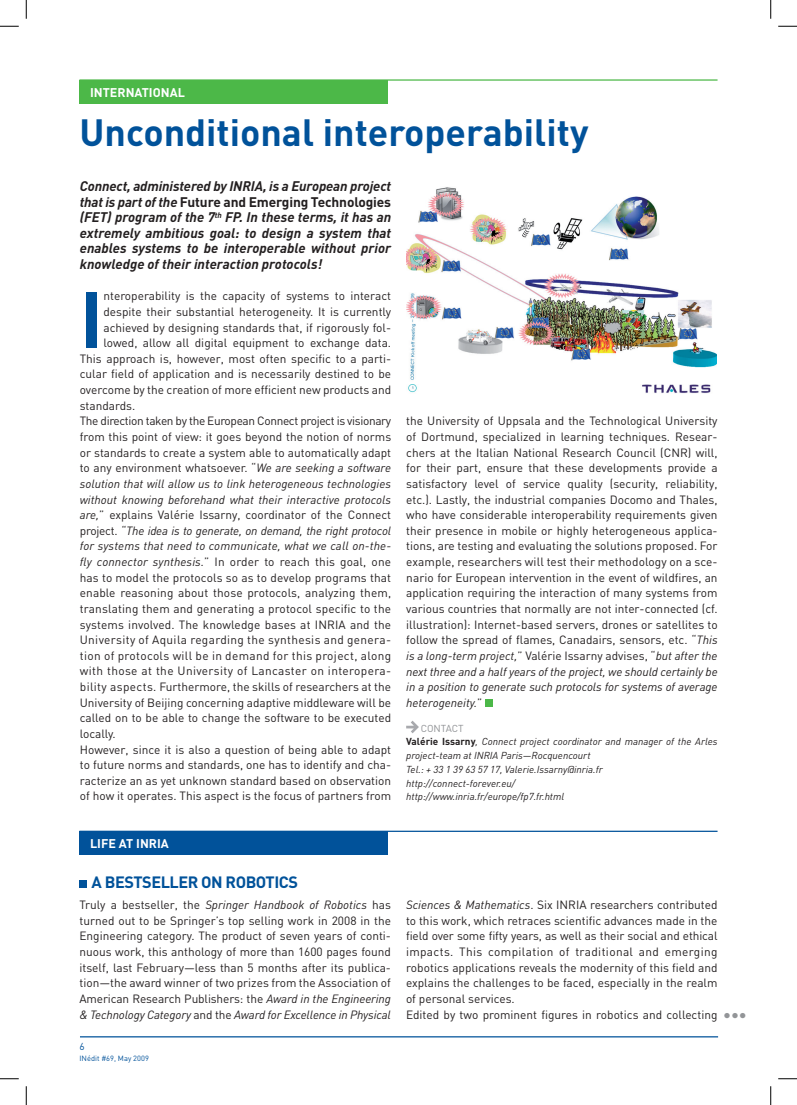
<style>
.page{position:relative;width:797px;height:1105px;background:#fff}
.page>*{position:absolute;margin:0;border:0;box-sizing:border-box;transform-origin:0 0}
.t1{font:700 77.75px "DIN";color:#01529a}
.t2{font:700 37.5px "DIN";color:#01529a}
.t3{font:700 16.25px "DIN";letter-spacing:-.03em;color:#01529a}
.t4{font:16.25px "DIN";color:#939598}
.t5{font:italic 700 13.75px/15.6px "DIN";color:#231f20;text-align:justify}
.t6{font:700 12.5px "DIN";color:#fff}
.t7{font:11.88px/15.6px "DIN";color:#231f20;text-align:justify}
.t8{font:italic 11.88px "DIN";color:#231f20}
.t9{font:11.88px "DIN";letter-spacing:.03em;color:#231f20}
.t10{font:11.88px "DIN";letter-spacing:-.03em;color:#231f20}
.t11{font:italic 11.88px "DIN";letter-spacing:-.02em;color:#231f20}
.t12{font:italic 10px/13.8px "DIN";color:#231f20}
.t13{font:10px "DIN";color:#919396}
.t14{font:10px "DIN";color:#01529a}
.t15{font:7.5px "DIN";color:#01529a}
.s1{font-style:normal}
.s2{font-style:italic}
.s3{font-style:normal;color:#919396}
.s4{font-weight:700;font-style:normal}
</style>
<div class="page">
<hr style="left:80px;top:1036px;width:638px;height:1px;background:#01529a">
<div style="left:79px;top:80px;width:309px;height:24px;background:#4cb848"></div>
<hr style="left:79px;top:79px;width:638px;height:2px;background:#4cb848">
<div style="left:485px;top:699px;width:8px;height:8px;background:#4cb848"></div>
<svg style="left:406px;top:721px;width:13px;height:12px"></svg>
<div style="left:79px;top:831px;width:309px;height:24px;background:#01529a"></div>
<hr style="left:79px;top:831px;width:638px;height:1px;background:#01529a">
<div style="left:79px;top:880px;width:8px;height:8px;background:#01529a"></div>
<img style="left:406px;top:187px;width:310px;height:206px">
<svg style="left:0;top:25px;width:19px;height:2px"></svg>
<svg style="left:778px;top:25px;width:19px;height:2px"></svg>
<svg style="left:0;top:1078px;width:19px;height:1px"></svg>
<svg style="left:778px;top:1078px;width:19px;height:1px"></svg>
<svg style="left:25px;top:0;width:2px;height:19px"></svg>
<svg style="left:25px;top:1086px;width:2px;height:19px"></svg>
<svg style="left:770px;top:0;width:1px;height:19px"></svg>
<svg style="left:770px;top:1086px;width:1px;height:19px"></svg>
<p class="t6" style="left:90px;top:84px;width:95px">INTERNATIONAL</p>
<h2 class="t2" style="left:79px;top:108px;width:510px">Unconditional interoperability</h2>
<p class="t5" style="left:80px;top:178px;width:313px">Connect, administered by INRIA, is a European project that is part of the <span class="s1">Future and Emerging Technologies </span>(FET) program of the 7<sup>th</sup> FP. In these terms, it has an extremely ambitious goal: to design a system that enables systems to be interoperable without prior knowledge of their interaction protocols!</p>
<h1 class="t1" style="left:80px;top:268px;width:25px">I</h1>
<p class="t7" style="left:103px;top:288px;width:289px">nteroperability is the capacity of systems to interact</p>
<p class="t7" style="left:103px;top:304px;width:289px">despite their substantial heterogeneity. It is currently</p>
<p class="t7" style="left:103px;top:319px;width:289px">achieved by designing standards that, if rigorously fol-</p>
<p class="t7" style="left:103px;top:335px;width:289px">lowed, allow all digital equipment to exchange data.</p>
<p class="t7" style="left:80px;top:351px;width:313px">This approach is, however, most often specific to a parti-</p>
<p class="t7" style="left:80px;top:366px;width:313px">cular field of application and is necessarily destined to be</p>
<p class="t7" style="left:80px;top:382px;width:313px">overcome by the creation of more efficient new products and</p>
<p class="t7" style="left:80px;top:397px;width:57px">standards.</p>
<p class="t10" style="left:80px;top:414px;width:313px">The direction taken by the European Connect project is visionary</p>
<p class="t7" style="left:80px;top:429px;width:313px">from this point of view: it goes beyond the notion of norms</p>
<p class="t7" style="left:80px;top:444px;width:313px">or standards to create a system able to automatically adapt</p>
<p class="t7" style="left:80px;top:460px;width:313px">to any environment whatsoever. “<span class="s2">We are seeking a software</span></p>
<p class="t8" style="left:80px;top:476px;width:313px">solution that will allow us to link heterogeneous technologies</p>
<p class="t8" style="left:80px;top:492px;width:313px">without knowing beforehand what their interactive protocols</p>
<p class="t7" style="left:80px;top:507px;width:313px"><span class="s2">are,</span>” explains Valérie Issarny, coordinator of the Connect</p>
<p class="t11" style="left:80px;top:523px;width:313px"><span class="s1">project. “</span>The idea is to generate, on demand, the right protocol</p>
<p class="t8" style="left:80px;top:539px;width:313px">for systems that need to communicate, what we call on-the-</p>
<p class="t7" style="left:80px;top:554px;width:313px"><span class="s2">fly connector synthesis.</span>” In order to reach this goal, one</p>
<p class="t7" style="left:80px;top:569px;width:313px">has to model the protocols so as to develop programs that</p>
<p class="t7" style="left:80px;top:585px;width:313px">enable reasoning about those protocols, analyzing them,</p>
<p class="t7" style="left:80px;top:601px;width:313px">translating them and generating a protocol specific to the</p>
<p class="t7" style="left:80px;top:616px;width:313px">systems involved. The knowledge bases at INRIA and the</p>
<p class="t9" style="left:80px;top:632px;width:313px">University of Aquila regarding the synthesis and genera-</p>
<p class="t9" style="left:80px;top:648px;width:313px">tion of protocols will be in demand for this project, along</p>
<p class="t9" style="left:80px;top:664px;width:313px">with those at the University of Lancaster on interopera-</p>
<p class="t7" style="left:80px;top:679px;width:313px">bility aspects. Furthermore, the skills of researchers at the</p>
<p class="t7" style="left:80px;top:694px;width:313px">University of Beijing concerning adaptive middleware will be</p>
<p class="t7" style="left:80px;top:710px;width:313px">called on to be able to change the software to be executed</p>
<p class="t7" style="left:80px;top:726px;width:37px">locally.</p>
<p class="t7" style="left:80px;top:741px;width:313px">However, since it is also a question of being able to adapt</p>
<p class="t7" style="left:80px;top:757px;width:313px">to future norms and standards, one has to identify and cha-</p>
<p class="t7" style="left:80px;top:772px;width:313px">racterize an as yet unknown standard based on observation</p>
<p class="t7" style="left:80px;top:788px;width:313px">of how it operates. This aspect is the focus of partners from</p>
<p class="t7" style="left:406px;top:413px;width:313px">the University of Uppsala and the Technological University of Dortmund, specialized in learning techniques. Resear&shy;chers at the Italian National Research Council (CNR) will, for their part, ensure that these developments provide a satisfactory level of service quality (security, reliability, etc.). Lastly, the industrial companies Docomo and Thales, who have considerable interoperability requirements given their presence in mobile or highly heterogeneous applica&shy;tions, are testing and evaluating the solutions proposed. For example, researchers will test their methodology on a sce&shy;nario for European intervention in the event of wildfires, an application requiring the interaction of many systems from various countries that normally are not inter-connected (cf. illustration): Internet-based servers, drones or satellites to follow the spread of flames, Canadairs, sensors, etc. “<span class="s2">This is a long-term project,</span>” Valérie Issarny advises, “<span class="s2">but after the next three and a half years of the project, we should certainly be in a position to generate such protocols for systems of average heterogeneity.</span>”</p>
<p class="t13" style="left:421px;top:722px;width:8px">cont</p>
<p class="t12" style="left:406px;top:721px;width:313px;text-indent:40px"><span class="s3">act<br></span><span class="s4">Valérie Issarny</span>, Connect project coordinator and manager of the Arles project-team at INRIA Paris—Rocquencourt<br>Tel.: + 33 1 39 63 57 17, Valerie.Issarny@inria.fr<br>http://connect-forever.eu/<br>http://www.inria.fr/europe/fp7.fr.html</p>
<p class="t6" style="left:90px;top:835px;width:54px">life at inria</p>
<h3 class="t3" style="left:92px;top:872px;width:191px">A bestseller on robotics</h3>
<p class="t7" style="left:79px;top:897px;width:313px">Truly a bestseller, the <span class="s2">Springer Handbook of Robotics</span> has turned out to be Springer’s top selling work in 2008 in the Engineering category. The product of seven years of conti&shy;nuous work, this anthology of more than 1600 pages found itself, last February—less than 5 months after its publica&shy;tion—the award winner of two prizes from the Association of American Research Publishers: the <span class="s2">Award in the Engineering &amp; Technology Category</span> and the <span class="s2">Award for Excellence in Physical</span></p>
<p class="t7" style="left:406px;top:897px;width:313px;text-align:left"><span class="s2">Sciences &amp; Mathematics</span>. Six INRIA researchers contributed to this work, which retraces scientific advances made in the field over some fifty years, as well as their social and ethical impacts. This compilation of traditional and emerging robotics applications reveals the modernity of this field and explains the challenges to be faced, especially in the realm of personal services.<br>Edited by two prominent figures in robotics and collecting</p>
<h3 class="t4" style="left:723px;top:1005px;width:26px">•••</h3>
<p class="t14" style="left:79px;top:1040px;width:7px">6</p>
<p class="t15" style="left:79px;top:1053px;width:71px">INédit #69, May 2009</p>
</div>
